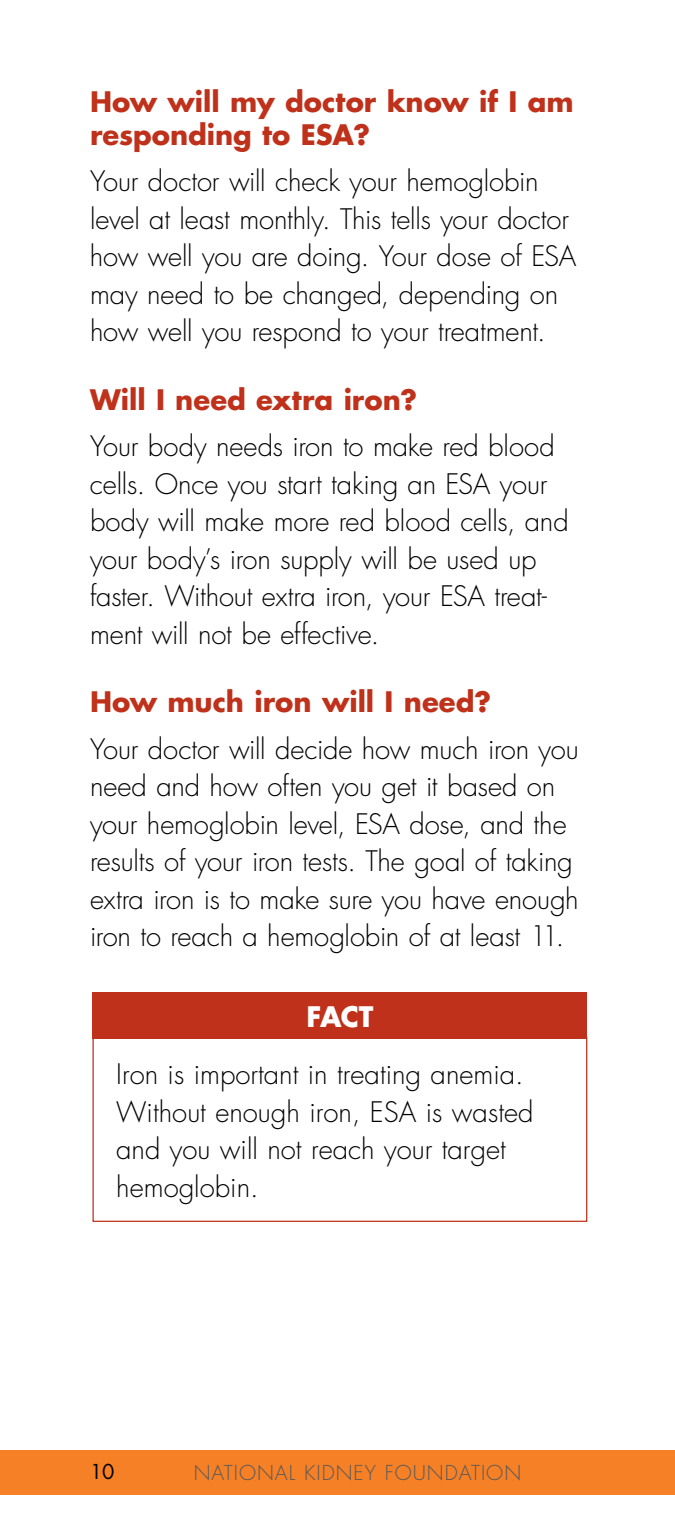
<style>
.page{position:relative;width:675px;height:1530px;background:#fff}
.page>*{position:absolute;margin:0;border:0;box-sizing:border-box;transform-origin:0 0}
.t1{font:300 27.5px/37.5px "Futura";letter-spacing:-.005em;color:#000}
.t2{font:700 27.5px/32.5px "Futura";color:#bf311a}
.t3{font:700 27.5px "Futura";color:#fff}
.t4{font:300 20px "Futura";letter-spacing:.05em;color:#58595b}
.t5{font:20px "Futura";color:#000}
</style>
<div class="page">
<div style="left:0;top:1450px;width:675px;height:45px;background:#f58025"></div>
<div style="left:92px;top:992px;width:496px;height:47px;background:#bf311a"></div>
<p class="t2" style="left:90px;top:85px;width:485px">How will my doctor know if I am responding to ESA?</p>
<p class="t1" style="left:90px;top:163px;width:488px">Your doctor will check your hemoglobin level at least monthly. This tells your doctor how well you are doing. Your dose of ESA may need to be changed, depending on how well you respond to your treatment.</p>
<p class="t2" style="left:90px;top:383px;width:329px">Will I need extra iron?</p>
<p class="t1" style="left:90px;top:428px;width:480px">Your body needs iron to make red blood cells. Once you start taking an ESA your body will make more red blood cells, and your body’s iron supply will be used up faster. Without extra iron, your ESA treat&shy;ment will not be effective.</p>
<p class="t2" style="left:90px;top:685px;width:403px">How much iron will I need?</p>
<p class="t1" style="left:90px;top:731px;width:490px">Your doctor will decide how much iron you need and how often you get it based on your hemoglobin level, ESA dose, and the results of your iron tests. The goal of taking extra iron is to make sure you have enough iron to reach a hemoglobin of at least 11.</p>
<p class="t3" style="left:307px;top:998px;width:68px">FACT</p>
<p class="t1" style="left:116px;top:1056px;width:419px">I ron is important in treating anemia.<br>Without enough iron, ESA is wasted and you will not reach your target hemoglobin.</p>
<p class="t5" style="left:90px;top:1459px;width:26px">10</p>
<p class="t4" style="left:194px;top:1460px;width:322px">National Kidn ey Foun dation</p>
</div>
